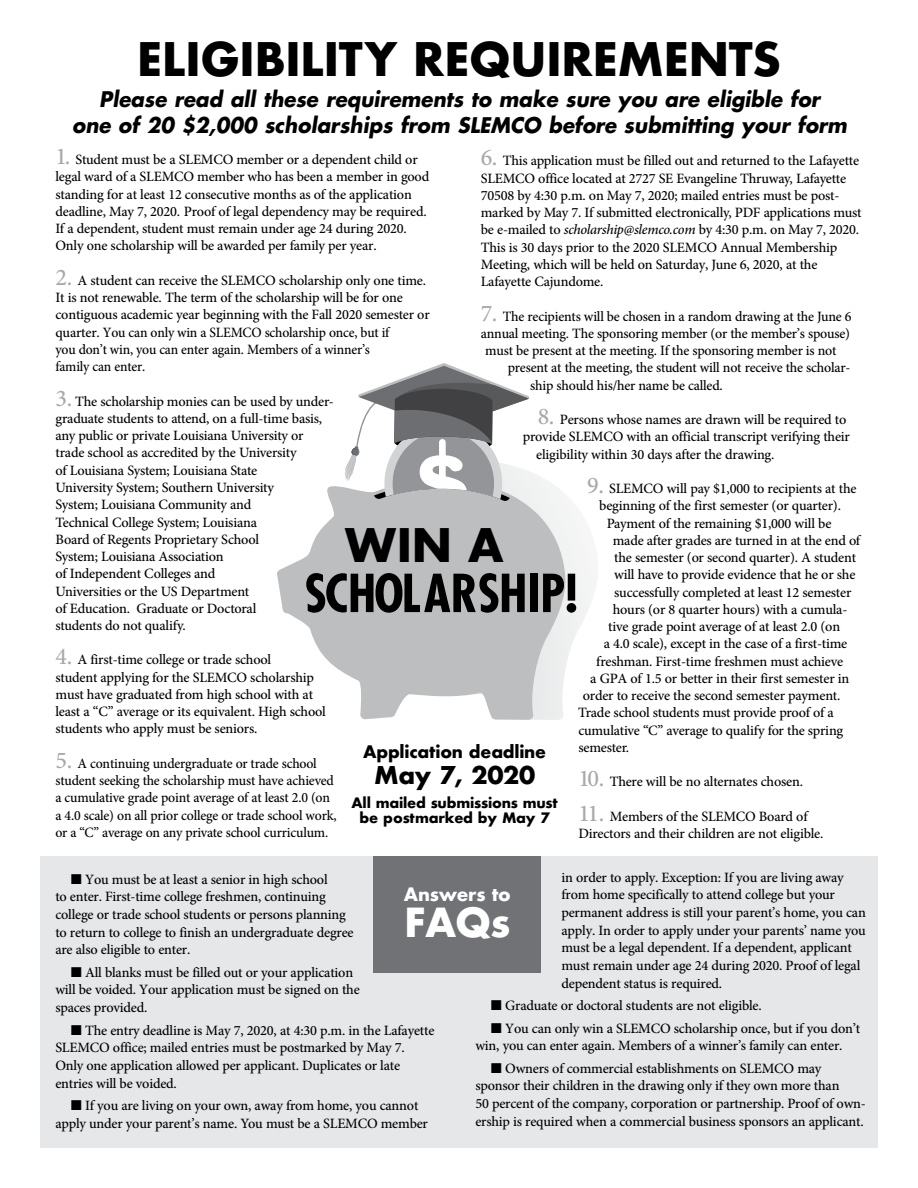
<style>
.page{position:relative;width:918px;height:1188px;background:#fff}
.page>*{position:absolute;margin:0;border:0;box-sizing:border-box;transform-origin:0 0}
.t1{font:700 condensed 51px "Futura";color:#000}
.t2{font:700 45px "Futura";letter-spacing:-.015em;color:#000}
.t3{font:700 39px "Futura";color:#fff}
.t4{font:700 23.85px "Futura";letter-spacing:-.015em;color:#000}
.t5{font:italic 700 21px/25.5px "Futura";color:#000;text-align:center;scale:.95 1}
.t6{font:700 18px "Futura";letter-spacing:-.015em;color:#fff}
.t7{font:700 16.8px "Futura";letter-spacing:-.015em;color:#000}
.t8{font:500 14.25px/17.2px "Minion Pro";letter-spacing:-.015em;color:#000}
.t9{font:700 13.95px/15.5px "Futura";letter-spacing:-.015em;color:#000;text-align:center}
.s1{font-size:24px;color:#a7a9ac}
.s2{font-style:italic}
</style>
<div class="page">
<div style="left:40px;top:856px;width:838px;height:291px;background:#e6e7e8"></div>
<div style="left:374px;top:856px;width:167px;height:117px;background:#717275"></div>
<svg style="left:529px;top:472px;width:65px;height:188px"></svg>
<svg style="left:277px;top:478px;width:290px;height:242px;fill:#bcbec0"></svg>
<svg style="left:344px;top:363px;width:185px;height:138px"></svg>
<h2 class="t2" style="left:137px;top:26px;width:646px">ELIGIBILITY REQUIREMENTS</h2>
<h3 class="t5" style="left:72px;top:86px;width:817px">Please read all these requirements to make sure you are eligible for<br>one of 20 $2,000 scholarships from SLEMCO before submitting your form</h3>
<p class="t8" style="left:55px;top:151px;width:375px"><span class="s1">1.</span> Student must be a SLEMCO member or a dependent child or legal ward of a SLEMCO member who has been a member in good standing for at least 12 consecutive months as of the application deadline, May 7, 2020. Proof of legal dependency may be required.<br>If a dependent, student must remain under age 24 during 2020.<br>Only one scholarship will be awarded per family per year.</p>
<p class="t8" style="left:55px;top:272px;width:376px"><span class="s1">2.</span> A student can receive the SLEMCO scholarship only one time.<br>It is not renewable. The term of the scholarship will be for one contiguous academic year beginning with the Fall 2020 semester or quarter. You can only win a SLEMCO scholarship once, but if<br>you don’t win, you can enter again. Members of a winner’s<br>family can enter.</p>
<p class="t8" style="left:55px;top:393px;width:280px"><span class="s1">3.</span> The scholarship monies can be used by under&shy;graduate students to attend, on a full-time basis, any public or private Louisiana University or trade school as accredited by the University<br>of Louisiana System; Louisiana State<br>University System; Southern University<br>System; Louisiana Community and<br>Technical College System; Louisiana<br>Board of Regents Proprietary School<br>System; Louisiana Association<br>of Independent Colleges and<br>Universities or the US Department<br>of Education. Graduate or Doctoral<br>students do not qualify.</p>
<p class="t8" style="left:55px;top:651px;width:272px"><span class="s1">4.</span> A first-time college or trade school<br>student applying for the SLEMCO scholarship must have graduated from high school with at least a “C” average or its equivalent. High school students who apply must be seniors.</p>
<p class="t8" style="left:55px;top:755px;width:283px"><span class="s1">5.</span> A continuing undergraduate or trade school student seeking the scholarship must have achieved a cumulative grade point average of at least 2.0 (on a 4.0 scale) on all prior college or trade school work, or a “C” average on any private school curriculum.</p>
<p class="t8" style="left:481px;top:152px;width:382px"><span class="s1">6.</span> This application must be filled out and returned to the Lafayette SLEMCO office located at 2727 SE Evangeline Thruway, Lafayette 70508 by 4:30 p.m. on May 7, 2020; mailed entries must be post&shy;marked by May 7. If submitted electronically, PDF applications must be e-mailed to <span class="s2">scholarship@slemco.com</span> by 4:30 p.m. on May 7, 2020.<br>This is 30 days prior to the 2020 SLEMCO Annual Membership Meeting, which will be held on Saturday, June 6, 2020, at the Lafayette Cajundome.</p>
<p class="t8" style="left:481px;top:307px;width:372px"><span class="s1">7.</span> The recipients will be chosen in a random drawing at the June 6</p>
<p class="t8" style="left:481px;top:325px;width:371px">annual meeting. The sponsoring member (or the member’s spouse)</p>
<p class="t8" style="left:485px;top:342px;width:353px">must be present at the meeting. If the sponsoring member is not</p>
<p class="t8" style="left:508px;top:359px;width:344px">present at the meeting, the student will not receive the scholar-</p>
<p class="t8" style="left:530px;top:376px;width:194px">ship should his/her name be called.</p>
<p class="t8" style="left:538px;top:411px;width:310px"><span class="s1">8.</span> Persons whose names are drawn will be required to</p>
<p class="t8" style="left:523px;top:428px;width:329px">provide SLEMCO with an official transcript verifying their</p>
<p class="t8" style="left:536px;top:445px;width:240px">eligibility within 30 days after the drawing.</p>
<p class="t8" style="left:587px;top:480px;width:271px"><span class="s1">9.</span> SLEMCO will pay $1,000 to recipients at the</p>
<p class="t8" style="left:599px;top:497px;width:243px">beginning of the first semester (or quarter).</p>
<p class="t8" style="left:607px;top:514px;width:226px">Payment of the remaining $1,000 will be</p>
<p class="t8" style="left:613px;top:532px;width:249px">made after grades are turned in at the end of</p>
<p class="t8" style="left:614px;top:549px;width:243px">the semester (or second quarter). A student</p>
<p class="t8" style="left:614px;top:566px;width:243px">will have to provide evidence that he or she</p>
<p class="t8" style="left:614px;top:583px;width:239px">successfully completed at least 12 semester</p>
<p class="t8" style="left:613px;top:601px;width:236px">hours (or 8 quarter hours) with a cumula-</p>
<p class="t8" style="left:608px;top:618px;width:233px">tive grade point average of at least 2.0 (on</p>
<p class="t8" style="left:604px;top:635px;width:245px">a 4.0 scale), except in the case of a first-time</p>
<p class="t8" style="left:596px;top:652px;width:249px">freshman. First-time freshmen must achieve</p>
<p class="t8" style="left:590px;top:670px;width:261px">a GPA of 1.5 or better in their first semester in</p>
<p class="t8" style="left:583px;top:687px;width:259px">order to receive the second semester payment.</p>
<p class="t8" style="left:578px;top:704px;width:257px">Trade school students must provide proof of a</p>
<p class="t8" style="left:578px;top:721px;width:266px">cumulative “C” average to qualify for the spring</p>
<p class="t8" style="left:578px;top:739px;width:52px">semester.</p>
<p class="t8" style="left:578px;top:773px;width:226px"><span class="s1">10.</span> There will be no alternates chosen.</p>
<p class="t8" style="left:578px;top:808px;width:247px"><span class="s1">11.</span> Members of the SLEMCO Board of<br>Directors and their children are not eligible.</p>
<h2 class="t2" style="left:345px;top:513px;width:160px">WIN A</h2>
<h1 class="t1" style="left:305px;top:560px;width:275px">SCHOLARSHIP!</h1>
<p class="t7" style="left:363px;top:739px;width:184px">Application deadline</p>
<h3 class="t4" style="left:374px;top:758px;width:163px">May 7, 2020</h3>
<p class="t9" style="left:352px;top:795px;width:208px">All mailed submissions must be postmarked by May 7</p>
<p class="t8" style="left:561px;top:868px;width:306px;line-height:17.7px">in order to apply. Exception: If you are living away from home specifically to attend college but your permanent address is still your parent’s home, you can apply. In order to apply under your parents’ name you must be a legal dependent. If a dependent, applicant must remain under age 24 during 2020. Proof of legal dependent status is required.</p>
<p class="t8" style="left:491px;top:995px;width:371px;line-height:22.4px">❚ Graduate or doctoral students are not eligible.<br>❚ You can only win a SLEMCO scholarship once, but if you don’t</p>
<p class="t8" style="left:475px;top:1035px;width:369px;line-height:22.4px;text-align:center">win, you can enter again. Members of a winner’s family can enter. ❚ Owners of commercial establishments on SLEMCO may</p>
<p class="t8" style="left:475px;top:1077px;width:392px;line-height:17.7px">sponsor their children in the drawing only if they own more than<br>50 percent of the company, corporation or partnership. Proof of own&shy;ership is required when a commercial business sponsors an applicant.</p>
<p class="t8" style="left:55px;top:870px;width:300px;line-height:17.7px;text-indent:15px">❚ You must be at least a senior in high school<br>to enter. First-time college freshmen, continuing college or trade school students or persons planning to return to college to finish an undergraduate degree are also eligible to enter.</p>
<p class="t8" style="left:55px;top:963px;width:306px;line-height:17.7px;text-indent:15px">❚ All blanks must be filled out or your application will be voided. Your application must be signed on the spaces provided.</p>
<p class="t8" style="left:55px;top:1021px;width:381px;line-height:17.7px;text-indent:15px">❚ The entry deadline is May 7, 2020, at 4:30 p.m. in the Lafayette SLEMCO office; mailed entries must be postmarked by May 7.<br>Only one application allowed per applicant. Duplicates or late entries will be voided.</p>
<p class="t8" style="left:55px;top:1097px;width:374px;line-height:17.7px;text-align:center">❚ If you are living on your own, away from home, you cannot apply under your parent’s name. You must be a SLEMCO member</p>
<p class="t6" style="left:404px;top:881px;width:108px">Answers to</p>
<h3 class="t3" style="left:404px;top:894px;width:108px">FAQs</h3>
</div>
